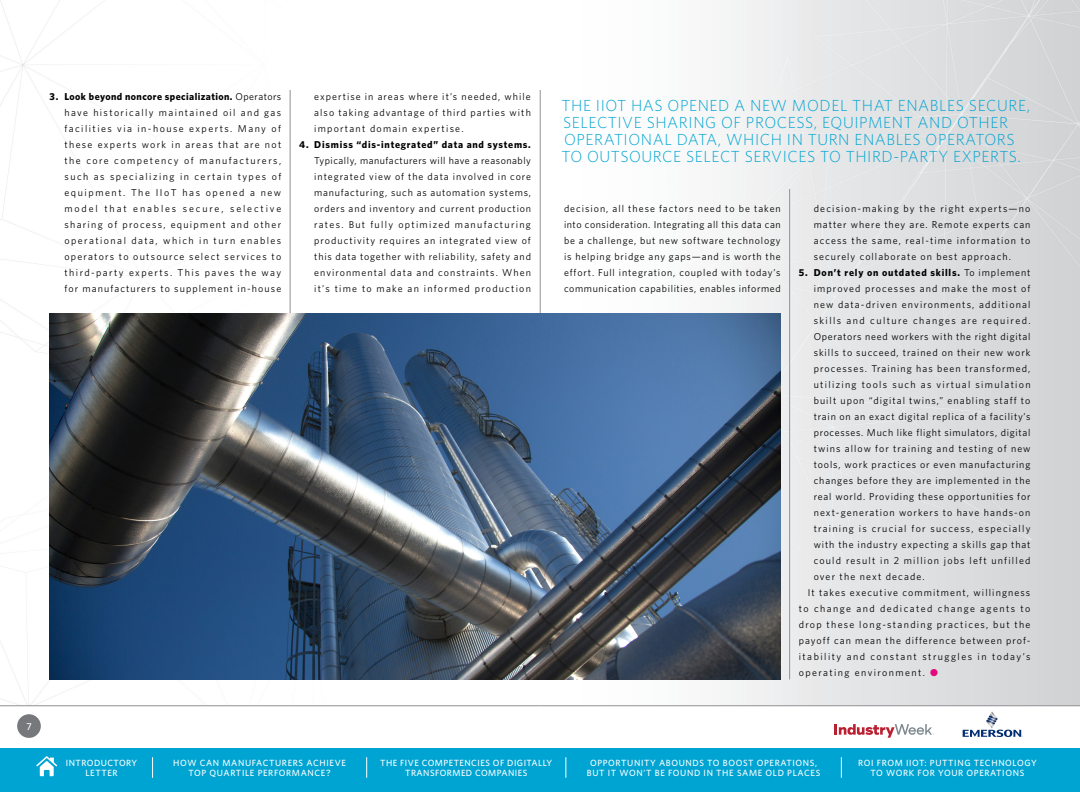
<style>
.page{position:relative;width:1080px;height:792px;background:#fff}
.page>*{position:absolute;margin:0;border:0;box-sizing:border-box;transform-origin:0 0}
.pull_quote{font:300 16px/17px "Whitney";letter-spacing:.035em;color:#00a4d2}
.body{font:10px/16px "Whitney";letter-spacing:.11em;color:#000;text-align:justify}
.t1{font:500 10px "Whitney";color:#fff}
.t2{font:500 9px/10px "Whitney";letter-spacing:.07em;color:#fff;text-align:center}
.t3{font:500 9px/10px "Whitney";letter-spacing:.05em;color:#fff;text-align:center}
.s1{font-weight:700}
.s2{color:#e30a7c}
</style>
<div class="page">
<img style="left:0;top:0;width:1080px;height:706px">
<hr style="left:290px;top:90px;width:1px;height:590px;background:#8f9194">
<hr style="left:540px;top:90px;width:1px;height:590px;background:#8f9194">
<hr style="left:789px;top:189px;width:1px;height:491px;background:#8f9194">
<hr style="left:0;top:706px;width:540px;height:1px;background:#8f9194">
<hr style="left:540px;top:706px;width:540px;height:1px;background:#8f9194">
<div style="left:17px;top:714px;width:24px;height:24px;background:#77787b;border-radius:50%"></div>
<div style="left:0;top:748px;width:1080px;height:44px;background:#00a4d2"></div>
<svg style="left:36px;top:756px;width:21px;height:20px"></svg>
<svg style="left:152px;top:757px;width:1px;height:21px"></svg>
<svg style="left:366px;top:757px;width:1px;height:21px"></svg>
<svg style="left:565px;top:757px;width:1px;height:21px"></svg>
<svg style="left:841px;top:757px;width:1px;height:21px"></svg>
<svg style="left:963px;top:711px;width:60px;height:26px"></svg>
<svg style="left:834px;top:724px;width:100px;height:14px"></svg>
<img style="left:50px;top:314px;width:731px;height:366px">
<p class="t1" style="left:26px;top:721px;width:7px">7</p>
<p class="body" style="left:64px;top:88px;width:218px;text-indent:-15px"><span class="s1">3. Look beyond noncore specialization.</span> Operators have historically maintained oil and gas facilities via in-house experts. Many of these experts work in areas that are not the core competency of manufacturers, such as specializing in certain types of equipment. The IIoT has opened a new model that enables secure, selective sharing of process, equipment and other operational data, which in turn enables operators to outsource select services to third-party experts. This paves the way for manufacturers to supplement in-house</p>
<p class="body" style="left:314px;top:88px;width:218px">expertise in areas where it’s needed, while also taking advantage of third parties with important domain expertise.</p>
<p class="body" style="left:314px;top:136px;width:218px;text-indent:-15px"><span class="s1">4. Dismiss “dis-integrated” data and systems.<br></span>Typically, manufacturers will have a reasonably integrated view of the data involved in core manufacturing, such as automation systems, orders and inventory and current production rates. But fully optimized manufacturing productivity requires an integrated view of this data together with reliability, safety and environmental data and constraints. When it’s time to make an informed production</p>
<p class="pull_quote" style="left:562px;top:97px;width:470px">THE IIOT HAS OPENED A NEW MODEL THAT ENABLES SECURE, SELECTIVE SHARING OF PROCESS, EQUIPMENT AND OTHER OPERATIONAL DATA, WHICH IN TURN ENABLES OPERATORS TO OUTSOURCE SELECT SERVICES TO THIRD-PARTY EXPERTS.</p>
<p class="body" style="left:564px;top:200px;width:218px">decision, all these factors need to be taken into consideration. Integrating all this data can be a challenge, but new software technology is helping bridge any gaps—and is worth the effort. Full integration, coupled with today’s communication capabilities, enables informed</p>
<p class="body" style="left:814px;top:200px;width:218px">decision-making by the right experts—no matter where they are. Remote experts can access the same, real-time information to securely collaborate on best approach.</p>
<p class="body" style="left:814px;top:264px;width:218px;text-indent:-15px"><span class="s1">5. Don’t rely on outdated skills.</span> To implement improved processes and make the most of new data-driven environments, additional skills and culture changes are required.<br>Operators need workers with the right digital skills to succeed, trained on their new work processes. Training has been transformed, utilizing tools such as virtual simulation built upon “digital twins,” enabling staff to train on an exact digital replica of a facility’s processes. Much like flight simulators, digital twins allow for training and testing of new tools, work practices or even manufacturing changes before they are implemented in the real world. Providing these opportunities for next-generation workers to have hands-on training is crucial for success, especially with the industry expecting a skills gap that could result in 2 million jobs left unfilled over the next decade.</p>
<p class="body" style="left:799px;top:584px;width:233px;text-indent:9px">It takes executive commitment, willingness to change and dedicated change agents to drop these long-standing practices, but the payoff can mean the difference between prof&shy;itability and constant struggles in today’s operating environment. <span class="s2">●</span></p>
<p class="t3" style="left:66px;top:757px;width:73px">INTRODUCTORY<br>LETTER</p>
<p class="t2" style="left:173px;top:757px;width:174px">HOW CAN MANUFACTURERS ACHIEVE<br>TOP QUARTILE PERFORMANCE?</p>
<p class="t3" style="left:380px;top:757px;width:174px">THE FIVE COMPETENCIES OF DIGITALLY<br>TRANSFORMED COMPANIES</p>
<p class="t2" style="left:587px;top:757px;width:235px">OPPORTUNITY ABOUNDS TO BOOST OPERATIONS,<br>BUT IT WON’T BE FOUND IN THE SAME OLD PLACES</p>
<p class="t2" style="left:858px;top:757px;width:180px">ROI FROM IIOT: PUTTING TECHNOLOGY<br>TO WORK FOR YOUR OPERATIONS</p>
</div>
